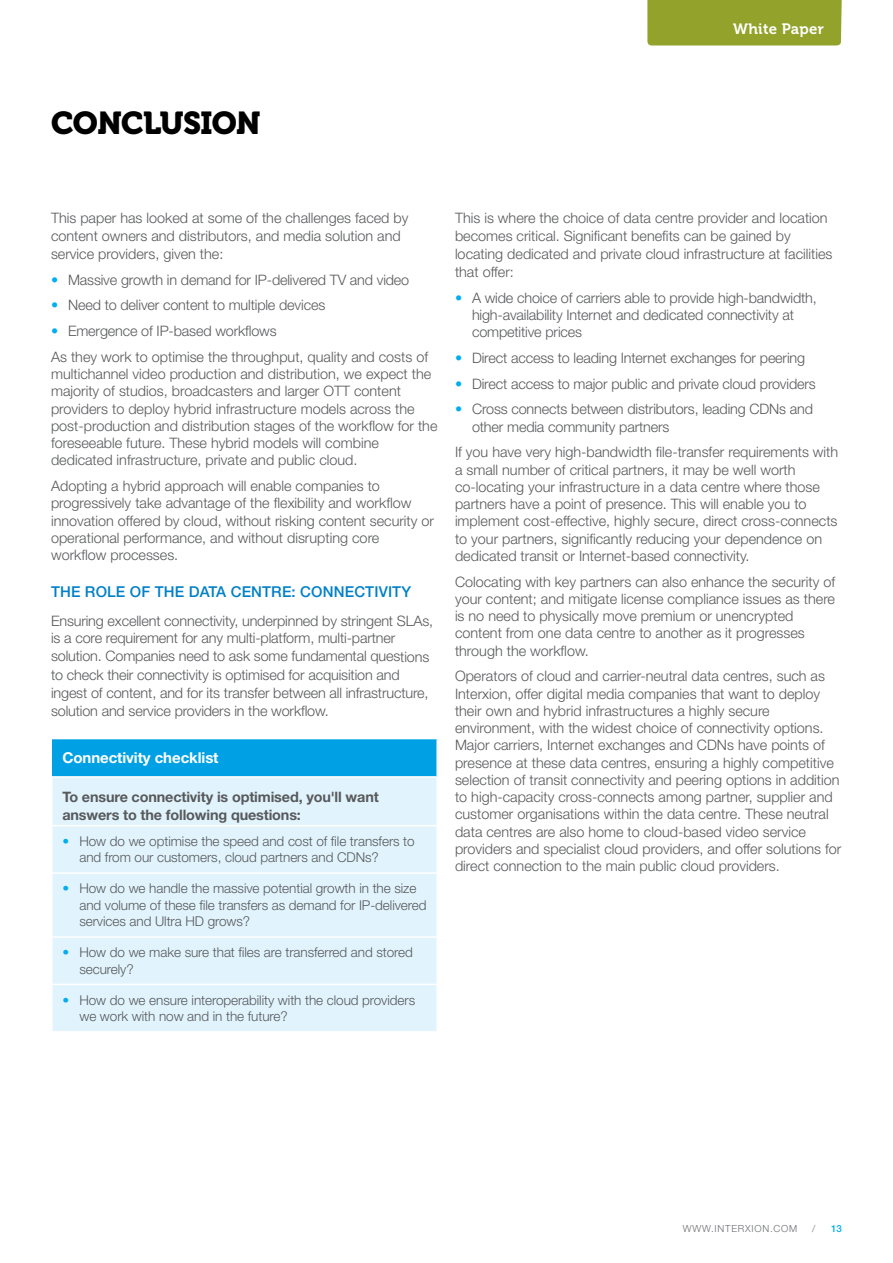
<style>
.page{position:relative;width:893px;height:1263px;background:#fff}
.page>*{position:absolute;margin:0;border:0;box-sizing:border-box;transform-origin:0 0}
.t1{font:31.5px "Museo 900";letter-spacing:-.02em;color:#000}
.t2{font:500 15px "Helvetica Neue LT Std";letter-spacing:.01em;color:#0080c6}
.t3{font:700 15px "Helvetica Neue LT Std";letter-spacing:-.005em;color:#fff}
.t4{font:15px "Museo 700";letter-spacing:.02em;color:#fff}
.t5{font:300 14.4px/17.2px "Helvetica Neue LT Std";color:#58595b}
.t6{font:700 14.4px/17.2px "Helvetica Neue LT Std";letter-spacing:-.01em;color:#58595b}
.t7{font:300 13.5px/16.5px "Helvetica Neue LT Std";letter-spacing:-.005em;color:#58595b}
.t8{font:300 9.75px "Helvetica Neue LT Std";letter-spacing:.08em;color:#6d6e71}
.t9{font:500 9.75px "Helvetica Neue LT Std";color:#00aeef}
.s1{color:#00aeef}
</style>
<div class="page">
<div style="left:647px;top:0;width:195px;height:45px;background:#93a22a"></div>
<div style="left:52px;top:738px;width:385px;height:39px;background:#00a1e4"></div>
<div style="left:53px;top:778px;width:383px;height:253px;background:#e1f4fd"></div>
<hr style="left:52px;top:738px;width:386px;height:1px;background:#fff">
<hr style="left:436px;top:739px;width:2px;height:37px;background:#fff">
<hr style="left:51px;top:776px;width:387px;height:2px;background:#fff">
<hr style="left:51px;top:825px;width:387px;height:1px;background:#fff">
<hr style="left:51px;top:872px;width:387px;height:2px;background:#fff">
<hr style="left:51px;top:936px;width:387px;height:2px;background:#fff">
<hr style="left:51px;top:984px;width:387px;height:1px;background:#fff">
<h1 class="t1" style="left:51px;top:105px;width:25px">CON</h1>
<h1 class="t1" style="left:121px;top:105px;width:100px">CLUSION</h1>
<p class="t4" style="left:733px;top:21px;width:92px">White Paper</p>
<p class="t5" style="left:51px;top:208px;width:359px;line-height:18px">This paper has looked at some of the challenges faced by content owners and distributors, and media solution and service providers, given the:</p>
<p class="t5" style="left:51px;top:271px;width:360px"><span class="s1">•</span> Massive growth in demand for IP-delivered TV and video</p>
<p class="t5" style="left:51px;top:296px;width:276px"><span class="s1">•</span> Need to deliver content to multiple devices</p>
<p class="t5" style="left:51px;top:318px;width:379px;line-height:25.8px"><span class="s1">•</span> Emergence of IP-based workflows<br>As they work to optimise the throughput, quality and costs of</p>
<p class="t5" style="left:51px;top:365px;width:388px">multichannel video production and distribution, we expect the majority of studios, broadcasters and larger OTT content providers to deploy hybrid infrastructure models across the post-production and distribution stages of the workflow for the foreseeable future. These hybrid models will combine dedicated infrastructure, private and public cloud.</p>
<p class="t5" style="left:51px;top:477px;width:385px">Adopting a hybrid approach will enable companies to progressively take advantage of the flexibility and workflow innovation offered by cloud, without risking content security or operational performance, and without disrupting core workflow processes.</p>
<p class="t2" style="left:51px;top:583px;width:82px">THE ROLE OF</p>
<p class="t2" style="left:155px;top:583px;width:258px">THE DATA C ENTRE: CONNECTIVITY</p>
<p class="t5" style="left:51px;top:612px;width:384px;line-height:16.5px">Ensuring excellent connectivity, underpinned by stringent SLAs, is a core requirement for any multi-platform, multi-partner</p>
<p class="t5" style="left:51px;top:645px;width:380px;line-height:19.5px">solution. Companies need to ask some fundamental questions to check their connectivity is optimised for acquisition and</p>
<p class="t5" style="left:51px;top:683px;width:379px;line-height:18px">ingest of content, and for its transfer between all infrastructure, solution and service providers in the workflow.</p>
<p class="t3" style="left:62px;top:748px;width:158px">Connectivity checklist</p>
<p class="t6" style="left:62px;top:788px;width:318px">To ensure connectivity is optimised, you'll want answers to the following questions:</p>
<p class="t7" style="left:79px;top:833px;width:337px;text-indent:-17px"><span class="s1">•</span> How do we optimise the speed and cost of file transfers to and from our customers, cloud partners and CDNs?</p>
<p class="t7" style="left:79px;top:880px;width:349px;text-indent:-17px"><span class="s1">•</span> How do we handle the massive potential growth in the size and volume of these file transfers as demand for IP-delivered services and Ultra HD grows?</p>
<p class="t7" style="left:79px;top:944px;width:335px;text-indent:-17px"><span class="s1">•</span> How do we make sure that files are transferred and stored securely?</p>
<p class="t7" style="left:79px;top:991px;width:337px;text-indent:-17px"><span class="s1">•</span> How do we ensure interoperability with the cloud providers we work with now and in the future?</p>
<p class="t5" style="left:455px;top:208px;width:379px;line-height:18px">This is where the choice of data centre provider and location becomes critical. Significant benefits can be gained by locating dedicated and private cloud infrastructure at facilities that offer:</p>
<p class="t5" style="left:472px;top:289px;width:346px;text-indent:-17px"><span class="s1">•</span> A wide choice of carriers able to provide high-bandwidth, high-availability Internet and dedicated connectivity at competitive prices</p>
<p class="t5" style="left:455px;top:349px;width:352px"><span class="s1">•</span> Direct access to leading Internet exchanges for peering</p>
<p class="t5" style="left:455px;top:375px;width:362px"><span class="s1">•</span> Direct access to major public and private cloud providers</p>
<p class="t5" style="left:472px;top:400px;width:343px;text-indent:-17px"><span class="s1">•</span> Cross connects between distributors, leading CDNs and other media community partners</p>
<p class="t5" style="left:455px;top:443px;width:385px">If you have very high-bandwidth file-transfer requirements with a small number of critical partners, it may be well worth co-locating your infrastructure in a data centre where those partners have a point of presence. This will enable you to implement cost-effective, highly secure, direct cross-connects to your partners, significantly reducing your dependence on dedicated transit or Internet-based connectivity.</p>
<p class="t5" style="left:455px;top:573px;width:382px">Colocating with key partners can also enhance the security of your content; and mitigate license compliance issues as there is no need to physically move premium or unencrypted content from one data centre to another as it progresses through the workflow.</p>
<p class="t5" style="left:455px;top:667px;width:388px">Operators of cloud and carrier-neutral data centres, such as Interxion, offer digital media companies that want to deploy their own and hybrid infrastructures a highly secure environment, with the widest choice of connectivity options.<br>Major carriers, Internet exchanges and CDNs have points of presence at these data centres, ensuring a highly competitive selection of transit connectivity and peering options in addition to high-capacity cross-connects among partner, supplier and customer organisations within the data centre. These neutral data centres are also home to cloud-based video service providers and specialist cloud providers, and offer solutions for direct connection to the main public cloud providers.</p>
<p class="t8" style="left:683px;top:1223px;width:116px">WWW.INTERXION.COM</p>
<p class="t8" style="left:812px;top:1223px;width:5px">/</p>
<p class="t9" style="left:831px;top:1223px;width:12px">13</p>
</div>
